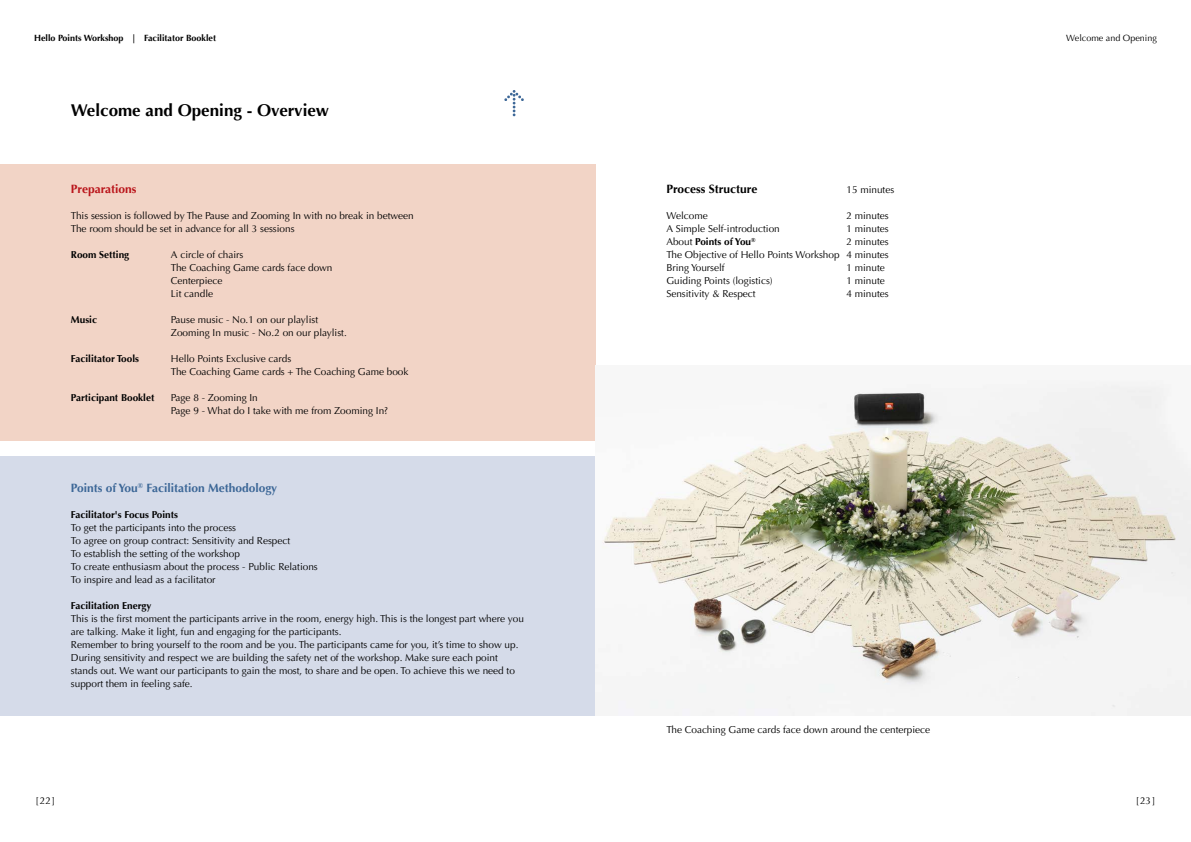
<style>
.page{position:relative;width:1191px;height:842px;background:#fff}
.page>*{position:absolute;margin:0;border:0;box-sizing:border-box;transform-origin:0 0}
.t1{font:700 17px "Optima LT";color:#000}
.t2{font:700 12px "Optima LT";color:#3c6797}
.t3{font:700 12px "Optima LT";color:#000}
.t4{font:700 12px "Optima LT";color:#ba141a}
.t5{font:10px/13px "Optima LT";color:#000}
.t6{font:700 10px "Optima LT";color:#000}
.t7{font:700 9px "Optima LT";color:#000}
.t8{font:9px "Optima LT";color:#000}
.s1{font-weight:400}
</style>
<div class="page">
<div style="left:0;top:164px;width:595px;height:277px;background:#f2d4c6"></div>
<div style="left:0;top:456px;width:595px;height:260px;background:#d5dbe9"></div>
<img style="left:602px;top:382px;width:589px;height:334px">
<svg style="left:504px;top:90px;width:20px;height:26px"></svg>
<p class="t7" style="left:34px;top:33px;width:184px">Hello Points Workshop | Facilitator Booklet</p>
<p class="t8" style="left:1066px;top:33px;width:92px">Welcome and Opening</p>
<h1 class="t1" style="left:71px;top:101px;width:260px">Welcome and Opening - Overview</h1>
<p class="t4" style="left:71px;top:182px;width:67px">Preparations</p>
<p class="t5" style="left:71px;top:209px;width:344px">This session is followed by The Pause and Zooming In with no break in between<br>The room should be set in advance for all 3 sessions</p>
<p class="t6" style="left:71px;top:249px;width:60px">Room Setting</p>
<p class="t5" style="left:171px;top:248px;width:163px">A circle of chairs<br>The Coaching Game cards face down<br>Centerpiece<br>Lit candle</p>
<p class="t6" style="left:71px;top:314px;width:28px">Music</p>
<p class="t5" style="left:171px;top:313px;width:177px">Pause music - No.1 on our playlist<br>Zooming In music - No.2 on our playlist.</p>
<p class="t6" style="left:71px;top:353px;width:70px">Facilitator Tools</p>
<p class="t5" style="left:171px;top:352px;width:239px">Hello Points Exclusive cards<br>The Coaching Game cards + The Coaching Game book</p>
<p class="t6" style="left:71px;top:392px;width:85px">Participant Booklet</p>
<p class="t5" style="left:171px;top:391px;width:219px">Page 8 - Zooming In<br>Page 9 - What do I take with me from Zooming In?</p>
<p class="t2" style="left:71px;top:481px;width:208px">Points of You<sup>®</sup> Facilitation Methodology</p>
<p class="t6" style="left:71px;top:509px;width:109px">Facilitator's Focus Points</p>
<p class="t5" style="left:71px;top:521px;width:248px">To get the participants into the process<br>To agree on group contract: Sensitivity and Respect<br>To establish the setting of the workshop<br>To create enthusiasm about the process - Public Relations To inspire and lead as a facilitator</p>
<p class="t6" style="left:71px;top:600px;width:82px">Facilitation Energy</p>
<p class="t5" style="left:71px;top:612px;width:454px">This is the first moment the participants arrive in the room, energy high. This is the longest part where you are talking. Make it light, fun and engaging for the participants.<br>Remember to bring yourself to the room and be you. The participants came for you, it’s time to show up.<br>During sensitivity and respect we are building the safety net of the workshop. Make sure each point stands out. We want our participants to gain the most, to share and be open. To achieve this we need to support them in feeling safe.</p>
<p class="t3" style="left:666px;top:182px;width:92px">Process Structure</p>
<p class="t5" style="left:846px;top:183px;width:49px">15 minutes</p>
<p class="t5" style="left:666px;top:209px;width:43px">Welcome</p>
<p class="t5" style="left:846px;top:209px;width:44px">2 minutes</p>
<p class="t5" style="left:666px;top:222px;width:115px">A Simple Self-introduction</p>
<p class="t5" style="left:846px;top:222px;width:44px">1 minutes</p>
<p class="t6" style="left:666px;top:236px;width:91px"><span class="s1">About</span> Points of You<sup>®</sup></p>
<p class="t5" style="left:666px;top:235px;width:224px;text-align:justify;text-indent:180px">2 minutes The Objective of Hello Points Workshop 4 minutes Bring Yourself</p>
<p class="t5" style="left:846px;top:261px;width:40px">1 minute</p>
<p class="t5" style="left:666px;top:274px;width:108px">Guiding Points (logistics)</p>
<p class="t5" style="left:846px;top:274px;width:40px">1 minute</p>
<p class="t5" style="left:666px;top:287px;width:91px">Sensitivity &amp; Respect</p>
<p class="t5" style="left:846px;top:287px;width:44px">4 minutes</p>
<p class="t5" style="left:666px;top:723px;width:265px">The Coaching Game cards face down around the centerpiece</p>
<p class="t5" style="left:35px;top:794px;width:21px">[ 22 ]</p>
<p class="t5" style="left:1135px;top:794px;width:21px">[ 23 ]</p>
</div>
